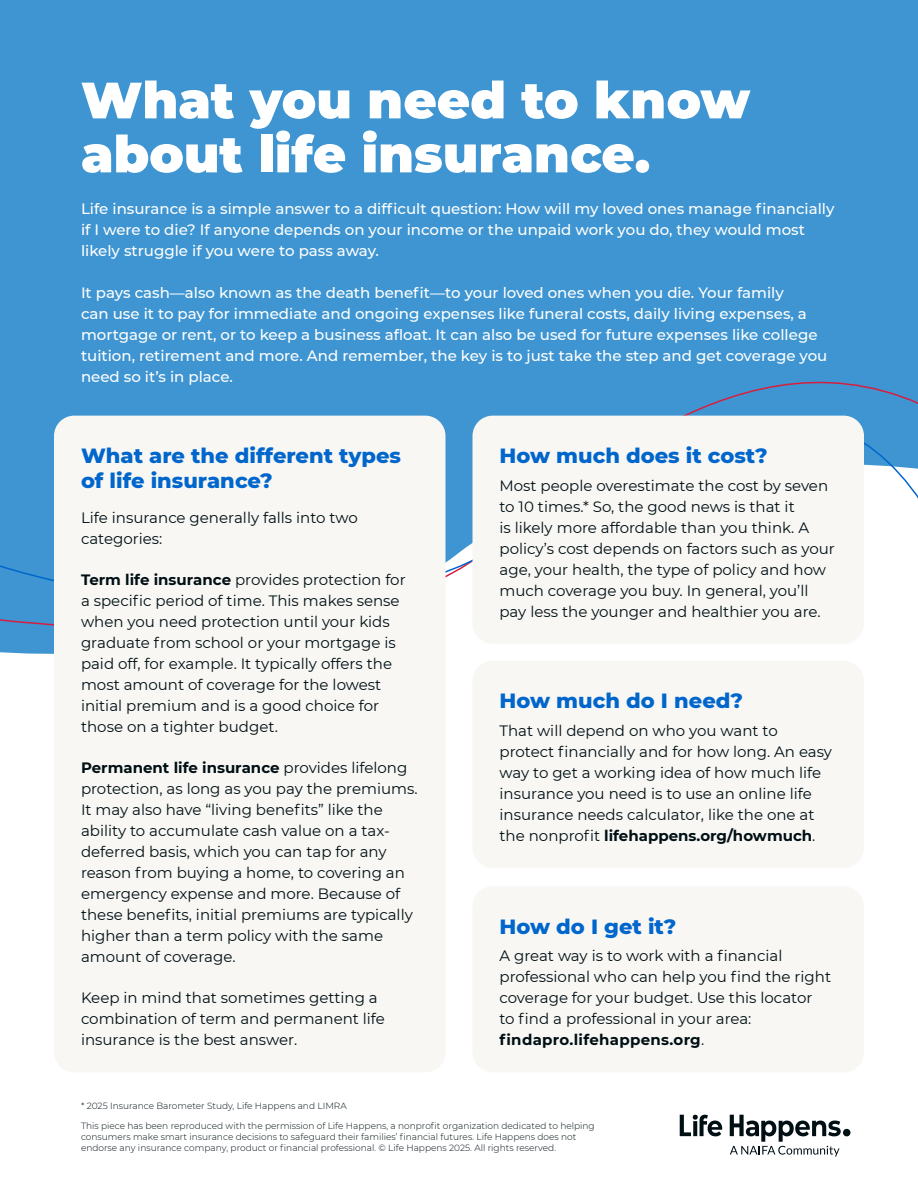
<style>
.page{position:relative;width:918px;height:1188px;background:#fff}
.page>*{position:absolute;margin:0;border:0;box-sizing:border-box;transform-origin:0 0}
.t1{font:900 51px/54px "Montserrat";color:#fff}
.t2{font:800 21px/25.2px "Montserrat";color:#06c}
.t3{font:15px/21px "Montserrat";color:#000f14}
.t4{font:500 15px/21px "Montserrat";color:#fff}
.t5{font:300 9px/10.8px "Montserrat";color:#000f14}
.s1{font-weight:700}
</style>
<div class="page">
<div style="left:0;top:0;width:918px;height:298px;background:#3e95d1"></div>
<div style="left:0;top:298px;width:918px;height:17px;background:#3e95d1"></div>
<div style="left:472px;top:886px;width:392px;height:186px;background:#f8f7f4;border-radius:20px"></div>
<div style="left:472px;top:661px;width:392px;height:207px;background:#f8f7f4;border-radius:20px"></div>
<svg style="left:0;top:315px;width:918px;height:339px;background:#57a2d6"></svg>
<div style="left:472px;top:416px;width:392px;height:228px;background:#f8f7f4;border-radius:20px"></div>
<div style="left:54px;top:416px;width:392px;height:656px;background:#f8f7f4;border-radius:20px"></div>
<div style="left:843px;top:1129px;width:7px;height:7px;background:#000f14;border-radius:50%"></div>
<svg style="left:680px;top:1115px;width:42px;height:21px"></svg>
<svg style="left:730px;top:1115px;width:111px;height:42px"></svg>
<p class="t1" style="left:81px;top:70px;width:671px">What you need to know about life insurance.</p>
<p class="t4" style="left:81px;top:197px;width:755px">Life insurance is a simple answer to a difficult question: How will my loved ones manage financially if I were to die? If anyone depends on your income or the unpaid work you do, they would most likely struggle if you were to pass away.</p>
<p class="t4" style="left:81px;top:281px;width:748px">It pays cash—also known as the death benefit—to your loved ones when you die. Your family<br>can use it to pay for immediate and ongoing expenses like funeral costs, daily living expenses, a mortgage or rent, or to keep a business afloat. It can also be used for future expenses like college tuition, retirement and more. And remember, the key is to just take the step and get coverage you need so it’s in place.</p>
<p class="t2" style="left:81px;top:442px;width:322px">What are the different types of life insurance?</p>
<p class="t3" style="left:81px;top:506px;width:278px">Life insurance generally falls into two categories:</p>
<p class="t3" style="left:81px;top:569px;width:326px"><span class="s1">Term life insurance</span> provides protection for a specific period of time. This makes sense when you need protection until your kids graduate from school or your mortgage is paid off, for example. It typically offers the most amount of coverage for the lowest initial premium and is a good choice for those on a tighter budget.</p>
<p class="t3" style="left:81px;top:757px;width:338px"><span class="s1">Permanent life insurance</span> provides lifelong protection, as long as you pay the premiums.<br>It may also have “living benefits” like the ability to accumulate cash value on a tax&shy;deferred basis, which you can tap for any reason from buying a home, to covering an emergency expense and more. Because of these benefits, initial premiums are typically higher than a term policy with the same amount of coverage.</p>
<p class="t3" style="left:81px;top:987px;width:306px">Keep in mind that sometimes getting a combination of term and permanent life insurance is the best answer.</p>
<p class="t5" style="left:81px;top:1100px;width:267px">* 2025 Insurance Barometer Study, Life Happens and LIMRA</p>
<p class="t2" style="left:500px;top:442px;width:270px">How much does it cost?</p>
<p class="t3" style="left:500px;top:474px;width:337px">Most people overestimate the cost by seven to 10 times.* So, the good news is that it<br>is likely more affordable than you think. A policy’s cost depends on factors such as your age, your health, the type of policy and how much coverage you buy. In general, you’ll pay less the younger and healthier you are.</p>
<p class="t2" style="left:500px;top:687px;width:245px">How much do I need?</p>
<p class="t3" style="left:500px;top:719px;width:334px">That will depend on who you want to protect financially and for how long. An easy way to get a working idea of how much life insurance you need is to use an online life insurance needs calculator, like the one at the nonprofit <span class="s1">lifehappens.org/howmuch</span>.</p>
<p class="t2" style="left:500px;top:912px;width:178px">How do I get it?</p>
<p class="t3" style="left:500px;top:945px;width:333px">A great way is to work with a financial professional who can help you find the right coverage for your budget. Use this locator to find a professional in your area: <span class="s1">findapro.lifehappens.org</span>.</p>
<p class="t5" style="left:81px;top:1120px;width:515px">This piece has been reproduced with the permission of Life Happens, a nonprofit organization dedicated to helping consumers make smart insurance decisions to safeguard their families’ financial futures. Life Happens does not endorse any insurance company, product or financial professional. © Life Happens 2025. All rights reserved.</p>
</div>
